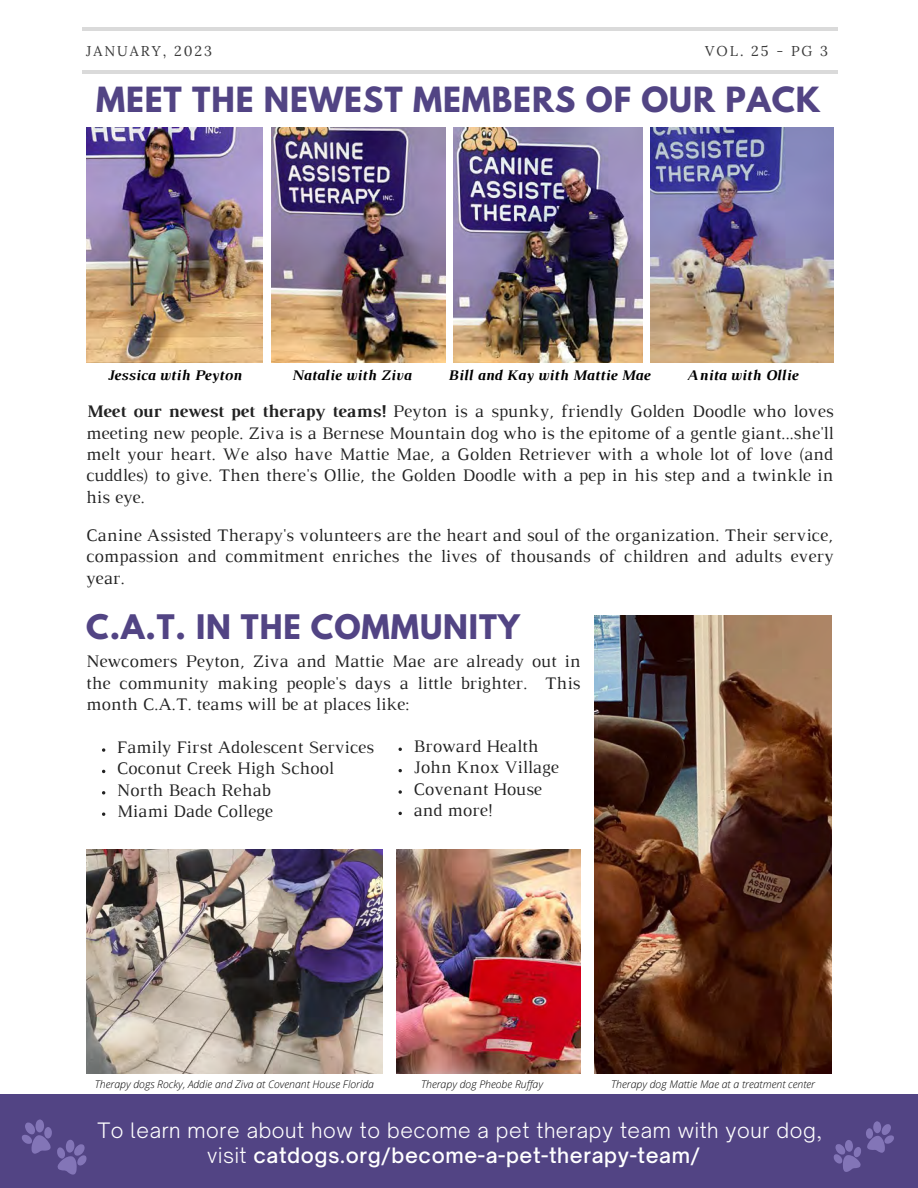
<style>
.page{position:relative;width:918px;height:1188px;background:#fff}
.page>*{position:absolute;margin:0;border:0;box-sizing:border-box;transform-origin:0 0}
.t1{font:700 30.75px "League Spartan";letter-spacing:.03em;color:#524484}
.t2{font:700 30px "League Spartan";letter-spacing:.03em;color:#524484}
.t3{font:300 20.4px/24.8px "Open Sauce One";letter-spacing:.03em;color:#fff}
.t4{font:18px/21.3px "Luthier";color:#222;text-align:justify}
.t5{font:italic 700 15px "Luthier";color:#000}
.t6{font:14.25px "Lora";letter-spacing:.14em;color:#3b3b3b}
.t7{font:italic 300 10.5px "Open Sans";color:#000}
.s1{font-weight:700}
.s2{font-weight:500}
</style>
<div class="page">
<hr style="left:82px;top:28px;width:756px;height:3px;background:#000">
<hr style="left:82px;top:71px;width:756px;height:3px;background:#000">
<div style="left:0;top:1094px;width:918px;height:94px;background:#524484"></div>
<svg style="left:834px;top:1121px;width:60px;height:51px"></svg>
<svg style="left:22px;top:1119px;width:65px;height:56px"></svg>
<img style="left:651px;top:127px;width:182px;height:235px">
<img style="left:454px;top:127px;width:189px;height:235px">
<img style="left:271px;top:127px;width:175px;height:235px">
<img style="left:595px;top:615px;width:236px;height:459px">
<img style="left:86px;top:849px;width:296px;height:224px">
<img style="left:396px;top:849px;width:185px;height:224px">
<img style="left:87px;top:127px;width:175px;height:235px">
<svg style="left:102px;top:748px;width:3px;height:4px"></svg>
<svg style="left:102px;top:791px;width:3px;height:4px"></svg>
<svg style="left:399px;top:790px;width:3px;height:4px"></svg>
<p class="t6" style="left:86px;top:41px;width:127px">JANUARY, 2023</p>
<p class="t6" style="left:705px;top:41px;width:124px">VOL. 25 - PG 3</p>
<h1 class="t1" style="left:96px;top:84px;width:726px">MEET THE NEWEST MEMBERS OF OUR PACK</h1>
<p class="t5" style="left:291px;top:370px;width:121px">Natalie with Ziva</p>
<p class="t5" style="left:448px;top:370px;width:203px">Bill and Kay with Mattie Mae</p>
<p class="t4" style="left:86px;top:402px;width:749px"><span class="s1">Meet our newest pet therapy teams!</span> Peyton is a spunky, friendly Golden Doodle who loves meeting new people. Ziva is a Bernese Mountain dog who is the epitome of a gentle giant...she'll melt your heart. We also have Mattie Mae, a Golden Retriever with a whole lot of love (and cuddles) to give. Then there's Ollie, the Golden Doodle with a pep in his step and a twinkle in his eye.</p>
<p class="t4" style="left:86px;top:526px;width:749px">Canine Assisted Therapy's volunteers are the heart and soul of the organization. Their service, compassion and commitment enriches the lives of thousands of children and adults every year.</p>
<p class="t5" style="left:687px;top:370px;width:112px">Anita with Ollie</p>
<p class="t5" style="left:107px;top:370px;width:136px">Jessica wtih Peyton</p>
<h2 class="t2" style="left:86px;top:612px;width:435px">C.A.T. IN THE COMMUNITY</h2>
<p class="t4" style="left:86px;top:652px;width:496px">Newcomers Peyton, Ziva and Mattie Mae are already out in the community making people's days a little brighter. This month C.A.T. teams will be at places like:</p>
<p class="t4" style="left:117px;top:738px;width:259px;text-align:left">Family First Adolescent Services<br>Coconut Creek High School<br>North Beach Rehab<br>Miami Dade College</p>
<p class="t4" style="left:413px;top:737px;width:147px;text-align:left">Broward Health<br>John Knox Village<br>Covenant House and more!</p>
<p class="t7" style="left:95px;top:1076px;width:281px">Therapy dogs Rocky, Addie and Ziva at Covenant House Florida</p>
<p class="t7" style="left:421px;top:1076px;width:124px">Therapy dog Pheobe Ruffay</p>
<p class="t7" style="left:611px;top:1076px;width:205px">Therapy dog Mattie Mae at a treatment center</p>
<p class="t3" style="left:207px;top:1118px;width:617px;text-indent:-110px">To learn more about how to become a pet therapy team with your dog, visit <span class="s2">catdogs.org/become-a-pet-therapy-team/</span></p>
</div>
